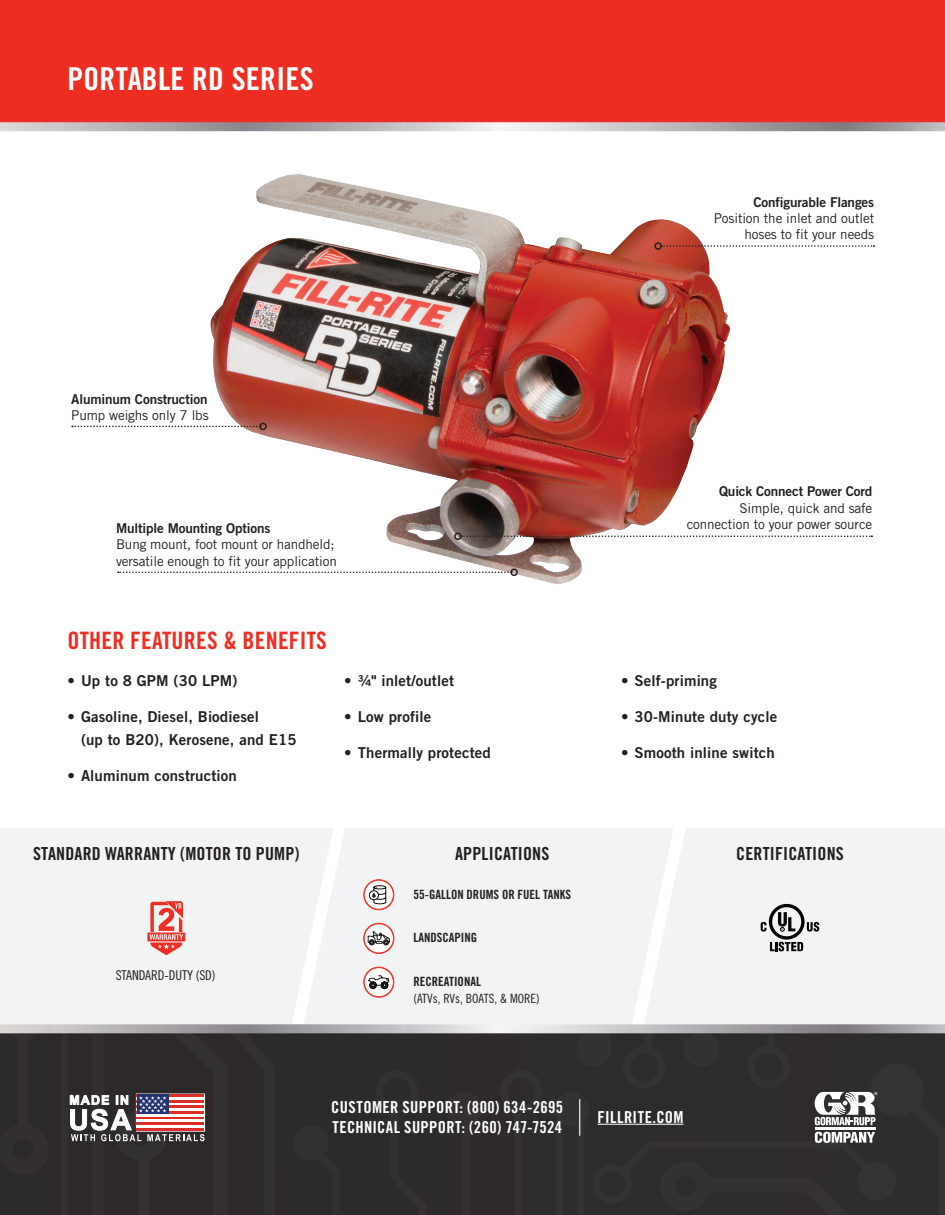
<style>
.page{position:relative;width:945px;height:1215px;background:#fff}
.page>*{position:absolute;margin:0;border:0;box-sizing:border-box;transform-origin:0 0}
.t1{font:31.5px "Trade Gothic LT Std Bd Cn 20";letter-spacing:.01em;color:#fff}
.t2{font:24px "Trade Gothic LT Std Bd Cn 20";letter-spacing:.01em;color:#ee2e22}
.t3{font:18px "Trade Gothic LT Std Bd Cn 20";letter-spacing:.01em;color:#231f20}
.t4{font:16.5px "Trade Gothic LT Std Bd Cn 20";letter-spacing:.025em;color:#fff}
.t5{font:15px/22.5px "Trade Gothic LT Std Bd 2";letter-spacing:.01em;color:#231f20}
.t6{font:13.5px/16.2px "Trade Gothic LT Std";letter-spacing:-.01em;color:#231f20;text-align:right}
.t7{font:13.5px "Trade Gothic LT Std Bd 2";letter-spacing:-.01em;color:#231f20}
.t8{font:13.5px "Trade Gothic LT Std Cn 18";letter-spacing:-.01em;color:#231f20}
.t9{font:12.75px "Trade Gothic LT Std Bd Cn 20";color:#231f20}
.t10{font:12.75px "Trade Gothic LT Std Cn 18";color:#231f20}
</style>
<div class="page">
<div style="left:0;top:1032px;width:945px;height:183px;background:#2e2b2c"></div>
<svg style="left:282px;top:1033px;width:663px;height:1px"></svg>
<hr style="left:598px;top:1124px;width:86px;height:1px;background:#fff">
<hr style="left:579px;top:1099px;width:1px;height:37px;background:#fff">
<svg style="left:70px;top:1094px;width:135px;height:47px"></svg>
<hr style="left:815px;top:1127px;width:60px;height:3px;background:#fff">
<svg style="left:815px;top:1132px;width:60px;height:11px"></svg>
<svg style="left:815px;top:1092px;width:62px;height:33px"></svg>
<div style="left:0;top:0;width:945px;height:127px;background:#ee2e22"></div>
<svg style="left:0;top:122px;width:945px;height:9px;background:#b7b0b3"></svg>
<div style="left:0;top:828px;width:303px;height:196px;background:#f2f3f4"></div>
<div style="left:303px;top:828px;width:341px;height:196px;background:#f2f3f4"></div>
<div style="left:644px;top:828px;width:301px;height:196px;background:#f2f3f4"></div>
<div style="left:363px;top:967px;width:31px;height:31px;border:1px solid #ee2e22;border-radius:50%"></div>
<svg style="left:364px;top:967px;width:30px;height:30px"></svg>
<div style="left:363px;top:923px;width:31px;height:31px;border:1px solid #ee2e22;border-radius:50%"></div>
<svg style="left:364px;top:923px;width:30px;height:30px"></svg>
<div style="left:363px;top:879px;width:31px;height:31px;border:1px solid #ee2e22;border-radius:50%"></div>
<svg style="left:364px;top:880px;width:30px;height:30px"></svg>
<img style="left:210px;top:174px;width:521px;height:410px">
<svg style="left:72px;top:426px;width:187px;height:1px"></svg>
<div style="left:259px;top:423px;width:8px;height:7px;border:2px solid #231f20;border-radius:50%"></div>
<svg style="left:118px;top:572px;width:392px;height:1px"></svg>
<div style="left:510px;top:569px;width:8px;height:7px;border:2px solid #231f20;border-radius:50%"></div>
<svg style="left:662px;top:245px;width:213px;height:2px"></svg>
<div style="left:654px;top:242px;width:8px;height:8px;border:2px solid #231f20;border-radius:50%"></div>
<svg style="left:462px;top:535px;width:410px;height:2px"></svg>
<div style="left:454px;top:532px;width:8px;height:8px;border:2px solid #231f20;border-radius:50%"></div>
<svg style="left:147px;top:901px;width:38px;height:54px"></svg>
<svg style="left:761px;top:904px;width:58px;height:47px"></svg>
<svg style="left:0;top:1024px;width:945px;height:9px;background:#b8b6b9"></svg>
<p class="t1" style="left:68px;top:60px;width:248px">PORTABLE RD SERIES</p>
<p class="t7" style="left:71px;top:390px;width:138px">Aluminum Construction</p>
<p class="t6" style="left:71px;top:407px;width:139px">Pump weighs only 7 lbs</p>
<p class="t7" style="left:116px;top:520px;width:156px">Multiple Mounting Options</p>
<p class="t6" style="left:116px;top:536px;width:222px;text-align:left">Bung mount, foot mount or handheld; versatile enough to fit your application</p>
<p class="t2" style="left:68px;top:626px;width:261px">OTHER FEATURES &amp; BENEFITS</p>
<p class="t5" style="left:68px;top:670px;width:172px">• Up to 8 GPM (30 LPM)</p>
<p class="t5" style="left:81px;top:706px;width:217px;text-indent:-14px">• Gasoline, Diesel, Biodiesel<br>(up to B20), Kerosene, and E15</p>
<p class="t5" style="left:68px;top:764px;width:171px">• Aluminum construction</p>
<p class="t5" style="left:344px;top:670px;width:111px">• 3/4" inlet/outlet</p>
<p class="t5" style="left:344px;top:706px;width:89px">• Low profile</p>
<p class="t5" style="left:344px;top:742px;width:148px">• Thermally protected</p>
<p class="t7" style="left:753px;top:194px;width:122px">Configurable Flanges</p>
<p class="t6" style="left:714px;top:210px;width:162px">Position the inlet and outlet hoses to fit your needs</p>
<p class="t7" style="left:719px;top:483px;width:155px">Quick Connect Power Cord</p>
<p class="t6" style="left:687px;top:500px;width:187px">Simple, quick and safe connection to your power source</p>
<p class="t5" style="left:621px;top:670px;width:97px">• Self-priming</p>
<p class="t5" style="left:621px;top:706px;width:158px">• 30-Minute duty cycle</p>
<p class="t5" style="left:621px;top:742px;width:155px">• Smooth inline switch</p>
<p class="t3" style="left:33px;top:843px;width:268px">STANDARD WARRANTY (MOTOR TO PUMP)</p>
<p class="t3" style="left:455px;top:843px;width:96px">APPLICATIONS</p>
<p class="t3" style="left:736px;top:843px;width:109px">CERTIFICATIONS</p>
<p class="t9" style="left:414px;top:887px;width:159px">55-GALLON DRUMS OR FUEL TANKS</p>
<p class="t8" style="left:116px;top:967px;width:101px">STANDARD-DUTY (SD)</p>
<p class="t9" style="left:414px;top:930px;width:65px">LANDSCAPING</p>
<p class="t9" style="left:414px;top:974px;width:69px">RECREATIONAL</p>
<p class="t10" style="left:414px;top:990px;width:128px">(ATVs, RVs, BOATS, &amp; MORE)</p>
<p class="t4" style="left:331px;top:1098px;width:233px">CUSTOMER SUPPORT: (800) 634-2695</p>
<p class="t4" style="left:332px;top:1117px;width:231px">TECHNICAL SUPPORT: (260) 747-7524</p>
<p class="t4" style="left:598px;top:1107px;width:87px">FILLRITE.COM</p>
</div>
